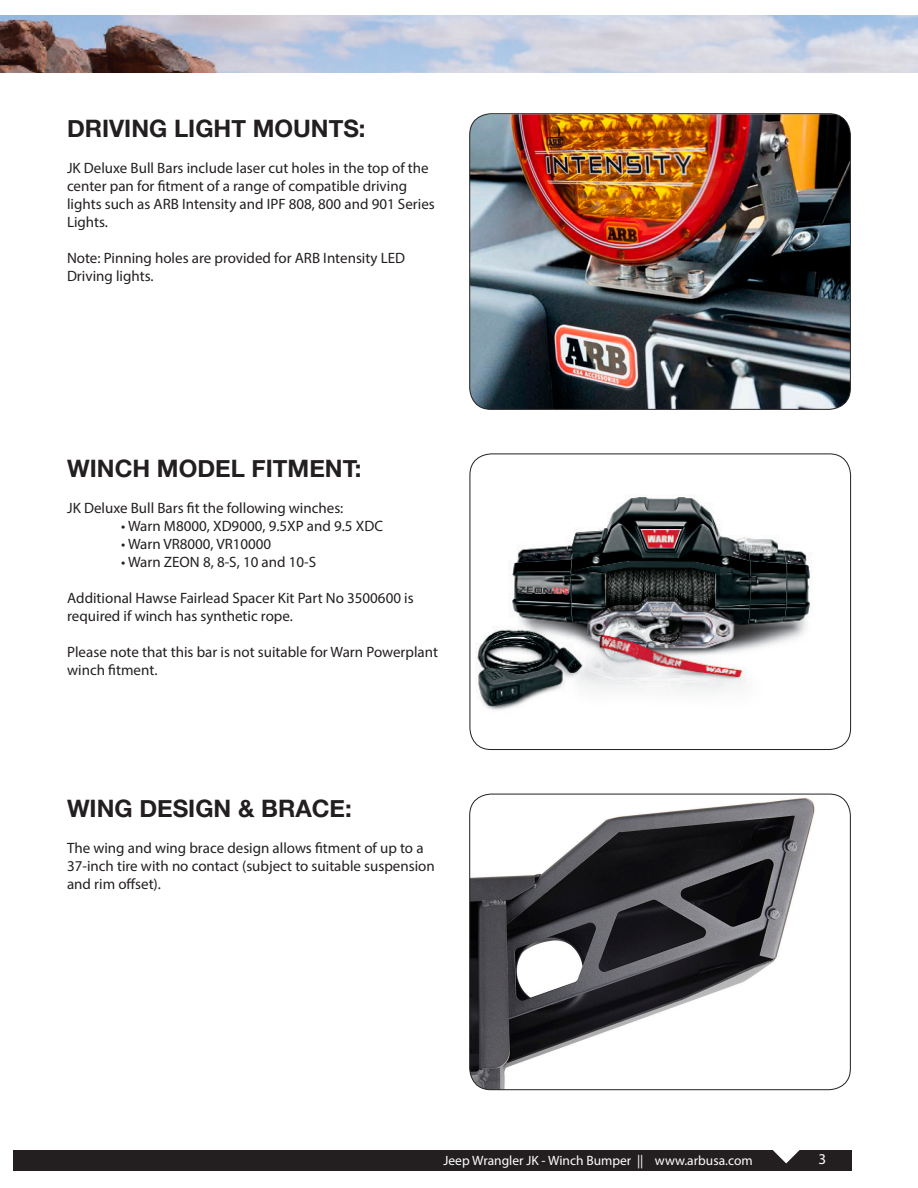
<style>
.page{position:relative;width:918px;height:1188px;background:#fff}
.page>*{position:absolute;margin:0;border:0;box-sizing:border-box;transform-origin:0 0}
.t1{font:700 24px "Helvetica Neue";color:#231f20}
.t2{font:15px/18px "Myriad Pro";color:#231f20}
.t3{font:15px "Myriad Pro";color:#fff}
.t4{font:13.5px "Myriad Pro";color:#fff}
</style>
<div class="page">
<div style="left:13px;top:1150px;width:838px;height:21px;background:#231f20"></div>
<svg style="left:773px;top:1150px;width:27px;height:13px"></svg>
<img style="left:0;top:16px;width:918px;height:57px">
<img style="left:470px;top:454px;width:381px;height:295px">
<div style="left:470px;top:454px;width:381px;height:296px;border:1px solid #231f20;border-radius:21px"></div>
<img style="left:470px;top:114px;width:380px;height:295px">
<div style="left:470px;top:114px;width:381px;height:296px;border:1px solid #231f20;border-radius:21px"></div>
<img style="left:470px;top:794px;width:380px;height:296px">
<div style="left:470px;top:794px;width:381px;height:296px;border:1px solid #231f20;border-radius:21px"></div>
<p class="t1" style="left:67px;top:110px;width:300px">DRIVING LIGHT MOUNTS:</p>
<p class="t2" style="left:67px;top:159px;width:369px">JK Deluxe Bull Bars include laser cut holes in the top of the center pan for fitment of a range of compatible driving lights such as ARB Intensity and IPF 808, 800 and 901 Series Lights.</p>
<p class="t2" style="left:67px;top:249px;width:340px">Note: Pinning holes are provided for ARB Intensity LED<br>Driving lights.</p>
<p class="t1" style="left:67px;top:450px;width:296px">WINCH MODEL FITMENT:</p>
<p class="t2" style="left:67px;top:499px;width:278px">JK Deluxe Bull Bars fit the following winches:</p>
<p class="t2" style="left:121px;top:517px;width:263px">• Warn M8000, XD9000, 9.5XP and 9.5 XDC</p>
<p class="t2" style="left:121px;top:535px;width:152px">• Warn VR8000, VR10000</p>
<p class="t2" style="left:121px;top:553px;width:198px">• Warn ZEON 8, 8-S, 10 and 10-S  </p>
<p class="t2" style="left:67px;top:589px;width:348px">Additional Hawse Fairlead Spacer Kit Part No 3500600 is required if winch has synthetic rope.</p>
<p class="t2" style="left:67px;top:643px;width:372px">Please note that this bar is not suitable for Warn Powerplant winch fitment.</p>
<p class="t1" style="left:67px;top:790px;width:286px">WING DESIGN &amp; BRACE:</p>
<p class="t2" style="left:67px;top:839px;width:369px">The wing and wing brace design allows fitment of up to a<br>37-inch tire with no contact (subject to suitable suspension and rim offset).</p>
<p class="t4" style="left:444px;top:1153px;width:311px">Jeep Wrangler JK - Winch Bumper || www.arbusa.com</p>
<p class="t3" style="left:819px;top:1149px;width:9px">3</p>
</div>
